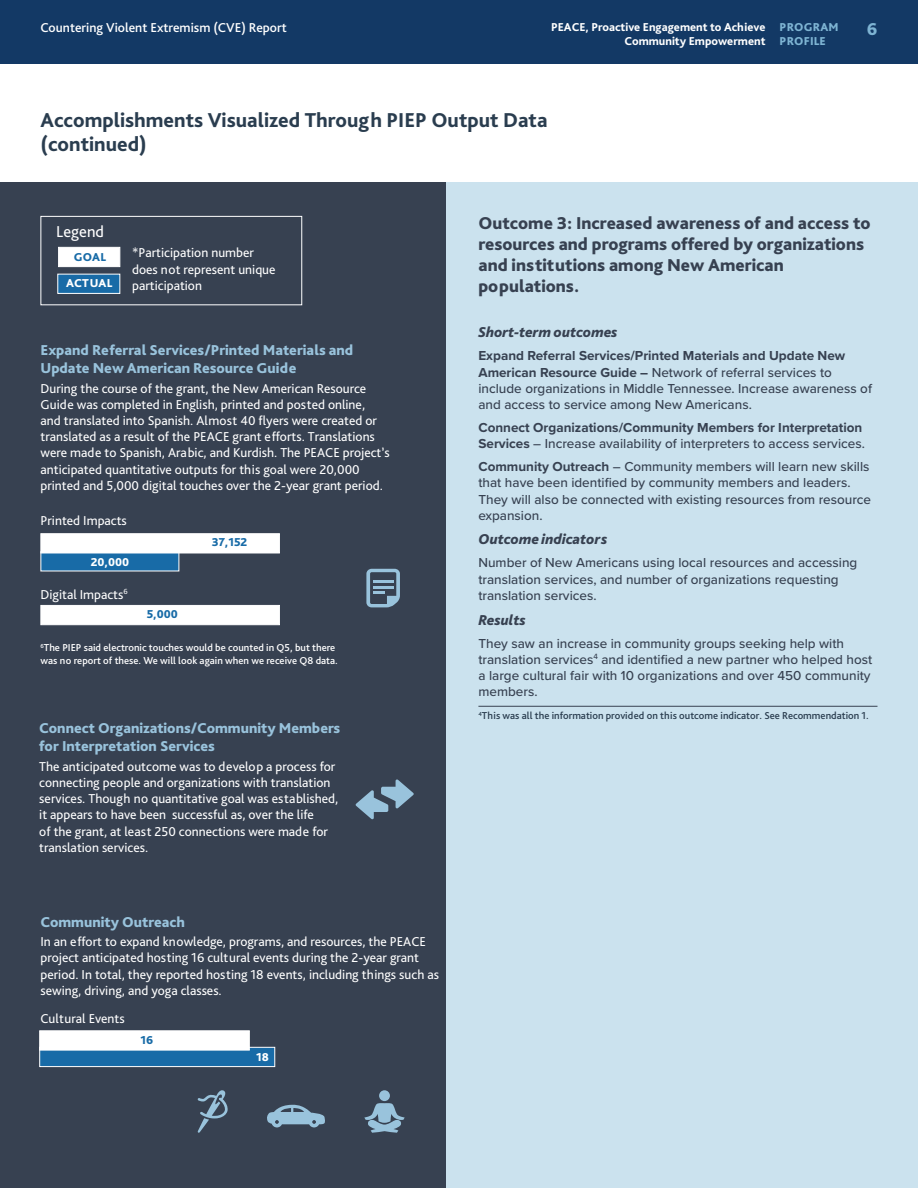
<style>
.page{position:relative;width:918px;height:1188px;background:#fff}
.page>*{position:absolute;margin:0;border:0;box-sizing:border-box;transform-origin:0 0}
.t1{font:800 21px/24px "Bliss Pro";color:#2a3d4f}
.t2{font:800 18px/21px "Bliss Pro";color:#374151}
.t3{font:800 18px "Bliss Pro";color:#7eb4d3}
.t4{font:16.5px "Bliss Pro";color:#fff}
.t5{font:800 15px/18px "Bliss Pro";color:#99c3dc}
.t6{font:italic 800 15px "Bliss Pro";color:#374151}
.t7{font:13.5px/16.2px "Bliss Pro";color:#fff}
.t8{font:500 13.5px/16.2px "Proxima Nova";color:#374151}
.t9{font:700 13.5px/16.2px "Proxima Nova";color:#374151}
.t10{font:500 13.5px "Bliss Pro";color:#fff}
.t11{font:800 12px/14.4px "Bliss Pro";color:#fff}
.t12{font:800 12px "Bliss Pro";letter-spacing:.005em;color:#186ba7}
.t13{font:800 12px "Bliss Pro";letter-spacing:.015em;color:#fff}
.t14{font:500 10.5px/12.6px "Bliss Pro";color:#fff}
.t15{font:500 10.5px "Bliss Pro";color:#2a3d4f}
.s1{color:#7eb4d3}
.s2{font-weight:700}
.s3{font-weight:500}
</style>
<div class="page">
<div style="left:0;top:0;width:918px;height:64px;background:#133965"></div>
<div style="left:446px;top:183px;width:472px;height:1005px;background:#cbe2ee"></div>
<hr style="left:478px;top:706px;width:400px;height:1px;background:#374151">
<div style="left:0;top:183px;width:446px;height:1005px;background:#374151"></div>
<svg style="left:366px;top:569px;width:34px;height:38px"></svg>
<div style="left:40px;top:551px;width:139px;height:20px;background:#186ba7"></div>
<div style="left:40px;top:533px;width:240px;height:20px;background:#fff;border:1px solid #fff"></div>
<div style="left:40px;top:605px;width:240px;height:20px;background:#fff;border:1px solid #fff"></div>
<svg style="left:356px;top:779px;width:58px;height:40px"></svg>
<div style="left:39px;top:1047px;width:236px;height:20px;background:#186ba7;border:1px solid #fff"></div>
<div style="left:39px;top:1030px;width:211px;height:20px;background:#fff;border:1px solid #fff"></div>
<svg style="left:198px;top:1090px;width:30px;height:43px"></svg>
<svg style="left:267px;top:1105px;width:58px;height:22px"></svg>
<div style="left:379px;top:1090px;width:11px;height:11px;background:#99c3dc;border-radius:50%"></div>
<svg style="left:364px;top:1103px;width:41px;height:30px"></svg>
<div style="left:40px;top:216px;width:262px;height:89px;background:#374151;border:1px solid #fff"></div>
<div style="left:57px;top:274px;width:63px;height:20px;background:#186ba7;border:1px solid #fff"></div>
<div style="left:58px;top:247px;width:62px;height:20px;background:#fff;border:1px solid #fff"></div>
<p class="t10" style="left:40px;top:19px;width:248px">Countering Violent Extremism (CVE) Report</p>
<h2 class="t3" style="left:867px;top:18px;width:12px">6</h2>
<p class="t11" style="left:625px;top:20px;width:216px;text-indent:-73px">PEACE, Proactive Engagement to Achieve <span class="s1">PROGRAM<br></span>Community Empowerment <span class="s1">PROFILE</span></p>
<p class="t1" style="left:40px;top:108px;width:509px">Accomplishments Visualized Through PIEP Output Data (continued)</p>
<p class="t4" style="left:56px;top:222px;width:49px">Legend</p>
<p class="t12" style="left:74px;top:249px;width:34px">GOAL</p>
<p class="t13" style="left:66px;top:276px;width:48px">ACTUAL</p>
<p class="t7" style="left:132px;top:245px;width:145px">*Participation number does not represent unique participation</p>
<h5 class="t5" style="left:40px;top:341px;width:314px">Expand Referral Services/Printed Materials and<br>Update New American Resource Guide</h5>
<p class="t7" style="left:40px;top:380px;width:351px">During the course of the grant, the New American Resource Guide was completed in English, printed and posted online,<br>and translated into Spanish. Almost 40 fyers were created or translated as a result of the PEACE grant efforts. Translations were made to Spanish, Arabic, and Kurdish. The PEACE project’s anticipated quantitative outputs for this goal were 20,000 printed and 5,000 digital touches over the 2-year grant period.</p>
<h6 class="t7" style="left:40px;top:512px;width:88px">Printed Impacts</h6>
<h6 class="t7" style="left:40px;top:586px;width:89px">Digital Impacts<sup>6</sup></h6>
<p class="t12" style="left:147px;top:607px;width:33px">5,000</p>
<h6 class="t14" style="left:40px;top:641px;width:299px"><sup>6</sup>The PIEP said electronic touches would be counted in Q5, but there was no report of these. We will look again when we receive Q8 data.</h6>
<h5 class="t5" style="left:39px;top:719px;width:303px">Connect Organizations/Community Members for Interpretation Services</h5>
<p class="t7" style="left:39px;top:758px;width:301px">The anticipated outcome was to develop a process for connecting people and organizations with translation services. Though no quantitative goal was established, it appears to have been successful as, over the life<br>of the grant, at least 250 connections were made for translation services.</p>
<h5 class="t5" style="left:40px;top:912px;width:146px">Community Outreach</h5>
<p class="t7" style="left:40px;top:933px;width:400px">In an effort to expand knowledge, programs, and resources, the PEACE project anticipated hosting 16 cultural events during the 2-year grant period. In total, they reported hosting 18 events, including things such as sewing, driving, and yoga classes.</p>
<h6 class="t7" style="left:40px;top:1010px;width:86px">Cultural Events</h6>
<p class="t12" style="left:140px;top:1033px;width:14px">16</p>
<p class="t13" style="left:256px;top:1049px;width:14px">18</p>
<h4 class="t2" style="left:478px;top:212px;width:394px">Outcome 3: Increased awareness of and access to resources and programs offered by organizations and institutions among New American populations.</h4>
<h5 class="t6" style="left:478px;top:323px;width:141px">Short-term outcomes</h5>
<p class="t8" style="left:478px;top:347px;width:395px"><span class="s2">Expand Referral Services/Printed Materials and Update New American Resource Guide –</span> Network of referral services to include organizations in Middle Tennessee. Increase awareness of and access to service among New Americans.</p>
<p class="t9" style="left:478px;top:419px;width:388px">Connect Organizations/Community Members for Interpretation<br>Services <span class="s3">– Increase availability of interpreters to access services.</span></p>
<p class="t8" style="left:478px;top:458px;width:394px"><span class="s2">Community Outreach</span> – Community members will learn new skills that have been identifed by community members and leaders.<br>They will also be connected with existing resources from resource expansion.</p>
<h5 class="t6" style="left:478px;top:530px;width:130px">Outcome indicators</h5>
<p class="t8" style="left:478px;top:554px;width:380px">Number of New Americans using local resources and accessing translation services, and number of organizations requesting translation services.</p>
<h5 class="t6" style="left:478px;top:610px;width:49px">Results</h5>
<p class="t8" style="left:478px;top:634px;width:395px">They saw an increase in community groups seeking help with translation services<sup>4</sup> and identifed a new partner who helped host</p>
<p class="t8" style="left:478px;top:667px;width:394px">a large cultural fair with 10 organizations and over 450 community members.</p>
<p class="t15" style="left:478px;top:709px;width:392px"><sup>4</sup>This was all the information provided on this outcome indicator. See Recommendation 1.</p>
</div>
